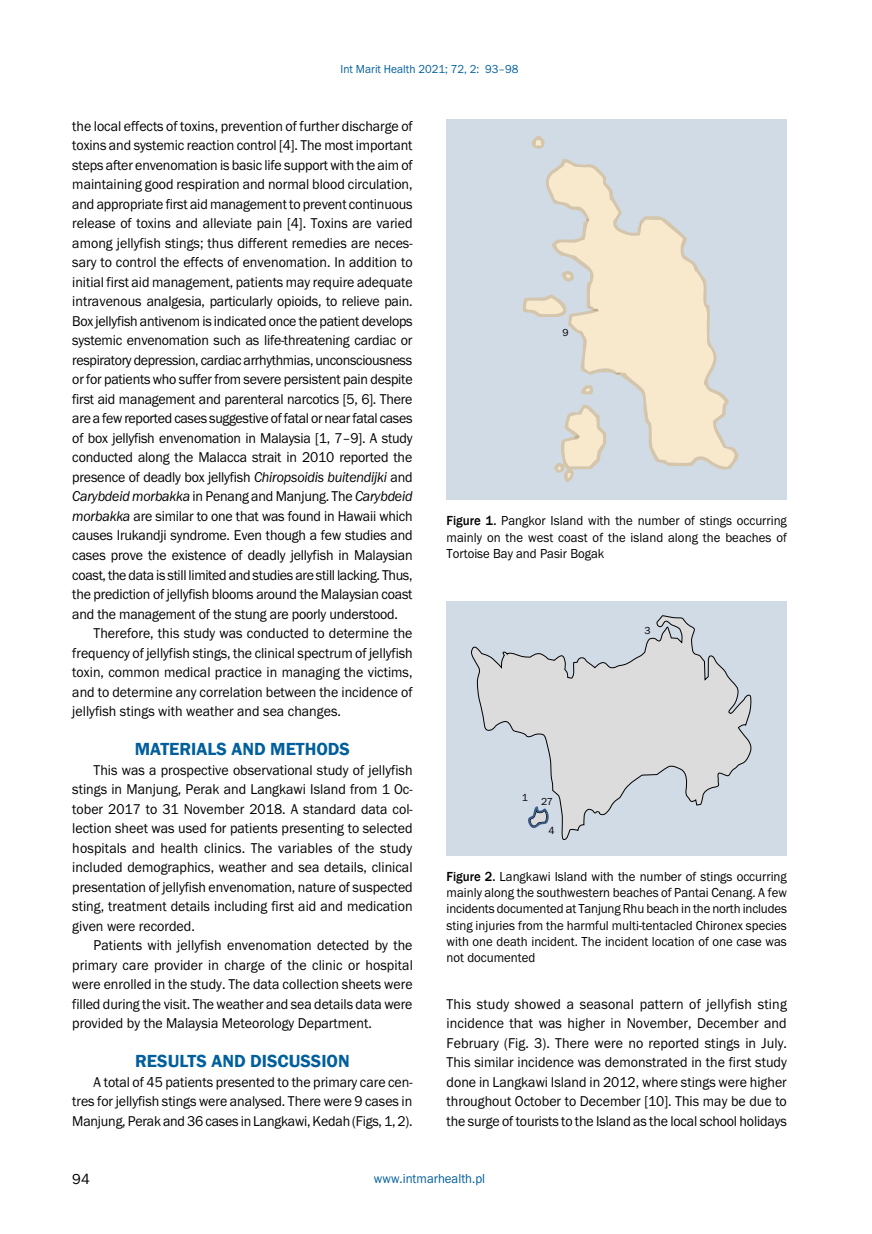
<style>
.page{position:relative;width:872px;height:1234px;background:#fff}
.page>*{position:absolute;margin:0;border:0;box-sizing:border-box;transform-origin:0 0}
.t1{font:600 18px "Franklin Gothic";color:#005f9c}
.t2{font:15px "Franklin Got Itc TEE";color:#000}
.t3{font:14.7px/19.5px "Franklin Got Itc TEE";letter-spacing:-.005em;color:#000;text-align:justify;scale:.95 1}
.t4{font:13.5px/16.2px "Franklin Got Itc TEE";color:#000;text-align:justify;scale:.95 1}
.t5{font:13.5px "Franklin Got Itc TEE";color:#005f9c;scale:.95 1}
.t6{font:12px "Franklin Got Itc TEE";color:#005f9c;scale:.95 1}
.t7{font:10.5px "Franklin Gothic";color:#000}
.s1{font-style:italic}
.s2{font-family:"Franklin Gothic";font-weight:500}
</style>
<div class="page">
<div style="left:446px;top:119px;width:341px;height:381px;background:#d1dbe5"></div>
<svg style="left:522px;top:135px;width:217px;height:347px"></svg>
<div style="left:446px;top:600px;width:341px;height:255px;background:#d1dbe5"></div>
<svg style="left:471px;top:600px;width:281px;height:240px"></svg>
<p class="t6" style="left:340px;top:62px;width:189px">Int Marit Health 2021; 72, 2: 93–98</p>
<p class="t3" style="left:72px;top:116px;width:360px">the local effects of toxins, prevention of further discharge of toxins and systemic reaction control [4]. The most important steps after envenomation is basic life support with the aim of maintaining good respiration and normal blood circulation, and appropriate first aid management to prevent continuous release of toxins and alleviate pain [4]. Toxins are varied among jellyfish stings; thus different remedies are neces&shy;sary to control the effects of envenomation. In addition to initial first aid management, patients may require adequate intravenous analgesia, particularly opioids, to relieve pain.<br>Box jellyfish antivenom is indicated once the patient develops systemic envenomation such as life-threatening cardiac or respiratory depression, cardiac arrhythmias, unconsciousness or for patients who suffer from severe persistent pain despite first aid management and parenteral narcotics [5, 6]. There are a few reported cases suggestive of fatal or near fatal cases of box jellyfish envenomation in Malaysia [1, 7–9]. A study conducted along the Malacca strait in 2010 reported the presence of deadly box jellyfish <span class="s1">Chiropsoidis buitendijki</span> and <span class="s1">Carybdeid morbakka</span> in Penang and Manjung. The <span class="s1">Carybdeid morbakka</span> are similar to one that was found in Hawaii which causes Irukandji syndrome. Even though a few studies and cases prove the existence of deadly jellyfish in Malaysian coast, the data is still limited and studies are still lacking. Thus, the prediction of jellyfish blooms around the Malaysian coast and the management of the stung are poorly understood.</p>
<p class="t3" style="left:72px;top:623px;width:360px;text-indent:21px">Therefore, this study was conducted to determine the frequency of jellyfish stings, the clinical spectrum of jellyfish toxin, common medical practice in managing the victims, and to determine any correlation between the incidence of jellyfish stings with weather and sea changes.</p>
<p class="t1" style="left:135px;top:737px;width:217px">MATERIALS AND METHODS</p>
<p class="t3" style="left:72px;top:760px;width:360px;text-indent:21px">This was a prospective observational study of jellyfish stings in Manjung, Perak and Langkawi Island from 1 Oc&shy;tober 2017 to 31 November 2018. A standard data col&shy;lection sheet was used for patients presenting to selected hospitals and health clinics. The variables of the study included demographics, weather and sea details, clinical presentation of jellyfish envenomation, nature of suspected sting, treatment details including first aid and medication given were recorded.</p>
<p class="t3" style="left:72px;top:935px;width:360px;text-indent:21px">Patients with jellyfish envenomation detected by the primary care provider in charge of the clinic or hospital were enrolled in the study. The data collection sheets were filled during the visit. The weather and sea details data were provided by the Malaysia Meteorology Department.</p>
<p class="t1" style="left:135px;top:1049px;width:216px">RESULTS AND DISCUSSION</p>
<p class="t3" style="left:72px;top:1072px;width:360px;text-indent:21px">A total of 45 patients presented to the primary care cen&shy;tres for jellyfish stings were analysed. There were 9 cases in Manjung, Perak and 36 cases in Langkawi, Kedah (Figs, 1, 2).</p>
<p class="t7" style="left:562px;top:326px;width:8px">9</p>
<p class="t4" style="left:446px;top:513px;width:360px"><span class="s2">Figure 1.</span> Pangkor Island with the number of stings occurring mainly on the west coast of the island along the beaches of Tortoise Bay and Pasir Bogak</p>
<p class="t7" style="left:522px;top:791px;width:8px">1</p>
<p class="t7" style="left:541px;top:794px;width:13px">27</p>
<p class="t7" style="left:548px;top:824px;width:8px">4</p>
<p class="t7" style="left:644px;top:623px;width:8px">3</p>
<p class="t4" style="left:446px;top:868px;width:360px"><span class="s2">Figure 2.</span> Langkawi Island with the number of stings occurring mainly along the southwestern beaches of Pantai Cenang. A few incidents documented at Tanjung Rhu beach in the north includes sting injuries from the harmful multi-tentacled Chironex species with one death incident. The incident location of one case was not documented</p>
<p class="t3" style="left:446px;top:994px;width:360px">This study showed a seasonal pattern of jellyfish sting incidence that was higher in November, December and February (Fig. 3). There were no reported stings in July.<br>This similar incidence was demonstrated in the first study done in Langkawi Island in 2012, where stings were higher throughout October to December [10]. This may be due to the surge of tourists to the Island as the local school holidays</p>
<p class="t2" style="left:72px;top:1170px;width:19px">94</p>
<p class="t5" style="left:374px;top:1170px;width:119px">www.intmarhealth.pl</p>
</div>
